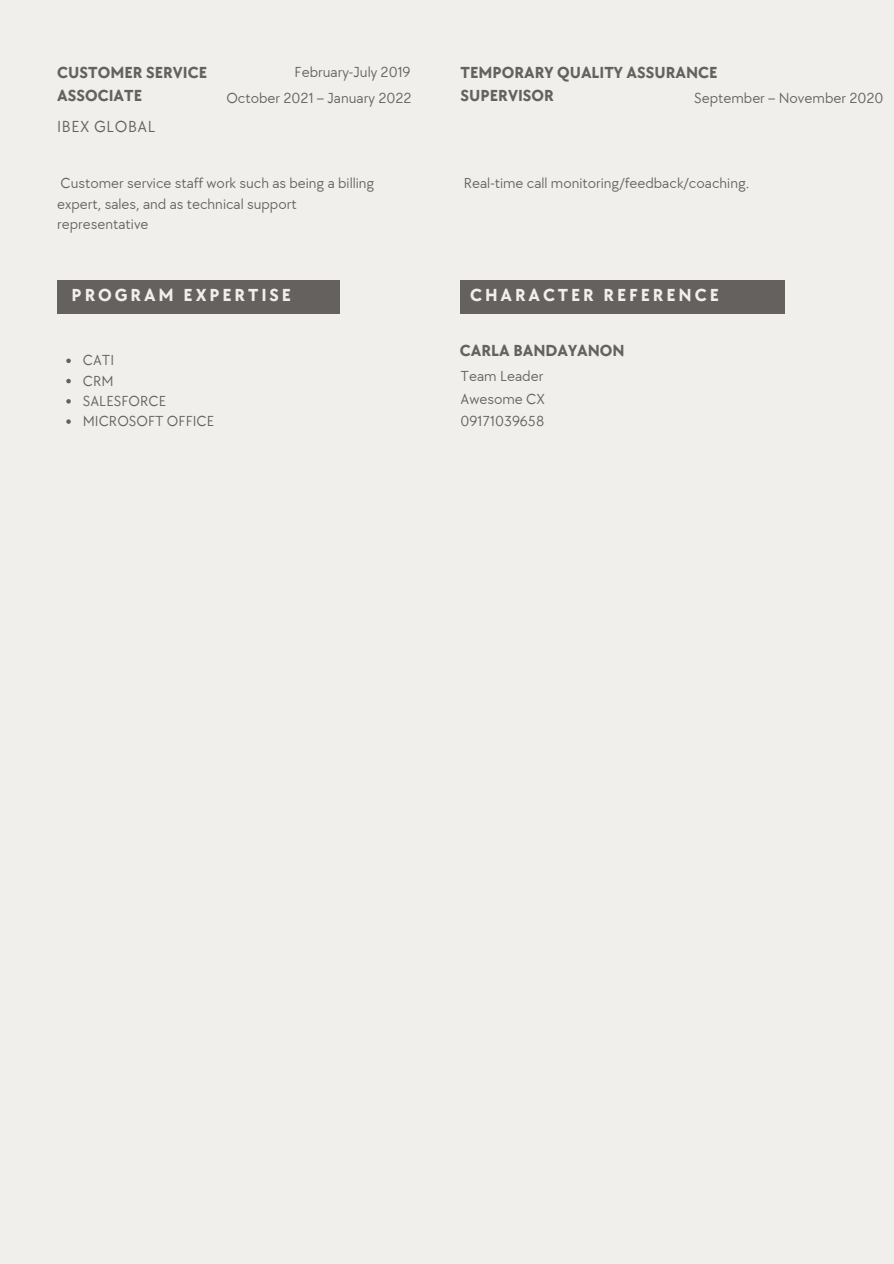
<style>
.page{position:relative;width:894px;height:1264px;background:#fff}
.page>*{position:absolute;margin:0;border:0;box-sizing:border-box;transform-origin:0 0}
.t1{font:700 18px "TT Chocolates";letter-spacing:.16em;color:#f0efec}
.t2{font:700 16.5px/22.5px "TT Chocolates";color:#65615f}
.t3{font:16.5px "TT Chocolates";letter-spacing:.03em;color:#65615f}
.t4{font:15px/20.2px "TT Chocolates";color:#65615f}
</style>
<div class="page">
<div style="left:0;top:0;width:893px;height:1263px;background:#f0efec"></div>
<svg style="left:66px;top:358px;width:5px;height:5px"></svg>
<svg style="left:66px;top:379px;width:5px;height:4px"></svg>
<svg style="left:66px;top:399px;width:5px;height:4px"></svg>
<svg style="left:66px;top:419px;width:5px;height:5px"></svg>
<div style="left:57px;top:280px;width:283px;height:34px;background:#65615f"></div>
<div style="left:460px;top:280px;width:324px;height:34px;background:#65615f"></div>
<p class="t2" style="left:57px;top:62px;width:151px">CUSTOMER SERVICE</p>
<p class="t2" style="left:57px;top:84px;width:86px">ASSOCIATE</p>
<h1 class="t4" style="left:294px;top:62px;width:117px">February-July 2019</h1>
<p class="t4" style="left:226px;top:88px;width:187px">October 2021 – January 2022</p>
<p class="t2" style="left:460px;top:62px;width:259px">TEMPORARY QUALITY ASSURANCE<br>SUPERVISOR</p>
<p class="t4" style="left:694px;top:88px;width:191px">September – November 2020</p>
<h1 class="t3" style="left:57px;top:117px;width:100px">IBEX GLOBAL</h1>
<p class="t4" style="left:57px;top:174px;width:318px">Customer service staff work such as being a billing expert, sales, and as technical support representative</p>
<p class="t4" style="left:463px;top:174px;width:287px">Real-time call monitoring/feedback/coaching.</p>
<p class="t1" style="left:72px;top:285px;width:221px">PROGRAM EXPERTISE</p>
<p class="t1" style="left:470px;top:285px;width:250px">CHARACTER REFERENCE</p>
<h1 class="t4" style="left:83px;top:351px;width:33px">CATI</h1>
<p class="t4" style="left:83px;top:371px;width:32px">CRM</p>
<h1 class="t4" style="left:83px;top:391px;width:85px">SALESFORCE</h1>
<p class="t4" style="left:83px;top:411px;width:133px">MICROSOFT OFFICE</p>
<p class="t2" style="left:460px;top:339px;width:166px">CARLA BANDAYANON</p>
<p class="t4" style="left:460px;top:366px;width:84px">Team Leader</p>
<h1 class="t4" style="left:460px;top:389px;width:86px">Awesome CX</h1>
<p class="t4" style="left:460px;top:411px;width:85px">09171039658</p>
</div>
